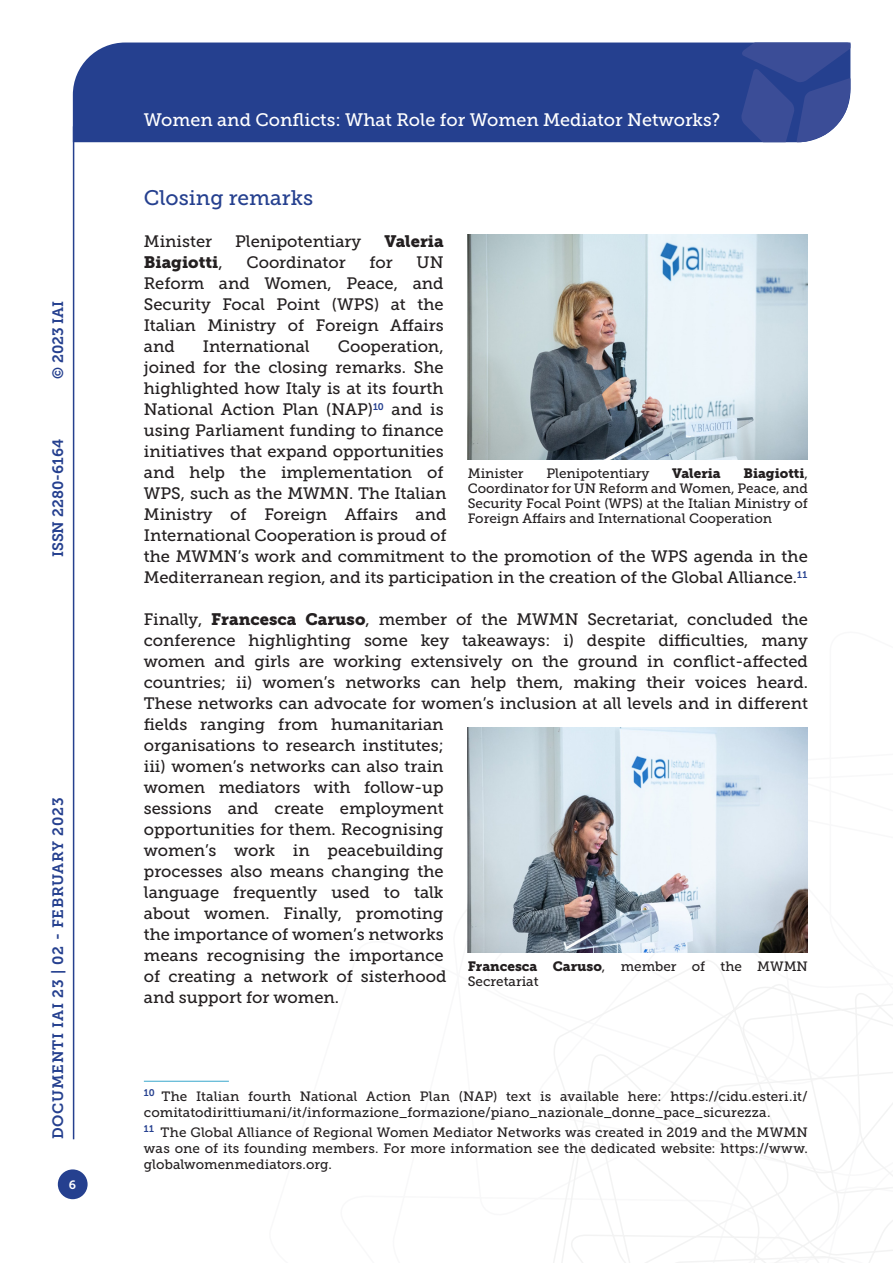
<style>
.page{position:relative;width:893px;height:1263px;background:#fff}
.page>*{position:absolute;margin:0;border:0;box-sizing:border-box;transform-origin:0 0}
.Titolo_paragrafo{font:21px "Museo Slab 500";color:#25408f}
.t1{font:18px "Museo Slab 500";color:#fff}
.Testo{font:16.5px/21px "Museo Slab 500";color:#231f20}
.Testo-2{font:16.5px "Museo Slab 900";color:#231f20}
.t2{font:15px "Museo Slab 700";letter-spacing:.05em;color:#25408f}
.t3{font:15px "Museo Slab 700";color:#25408f}
.Nota{font:13.5px/16.2px "Museo Slab 500";letter-spacing:.005em;color:#231f20}
.Testo-3{font:13.5px/15px "Museo Slab 500";color:#231f20;text-align:justify}
.Testo-4{font:13.5px "Museo Slab 900";color:#231f20}
.t4{font:12px "Museo Slab 700";color:#fff}
.s1{font-family:"Museo Slab 500"}
.s2{font-family:"Museo Slab 900"}
</style>
<div class="page">
<svg style="left:553px;top:960px;width:340px;height:303px"></svg>
<div style="left:73px;top:43px;width:668px;height:99px;background:#25408f"></div>
<svg style="left:741px;top:43px;width:109px;height:99px;background:#3f529a"></svg>
<div style="left:58px;top:1169px;width:30px;height:30px;background:#25408f;border-radius:50%"></div>
<hr style="left:73px;top:126px;width:1px;height:1013px;background:#25408f">
<hr style="left:144px;top:1081px;width:85px;height:1px;background:#39a7cc">
<img style="left:468px;top:234px;width:340px;height:226px">
<img style="left:468px;top:727px;width:340px;height:225px">
<p class="t2" style="left:50px;top:379px;width:80px;rotate:-90deg">© 2023 IAI</p>
<p class="t3" style="left:50px;top:557px;width:120px;rotate:-90deg">ISSN 2280-6164</p>
<p class="t2" style="left:50px;top:1139px;width:343px;rotate:-90deg">DOCUMENTI IAI 23 | 02 - FEBRUARY 2023</p>
<p class="t4" style="left:69px;top:1178px;width:9px">6</p>
<p class="t1" style="left:144px;top:110px;width:578px">Women and Conflicts: What Role for Women Mediator Networks?</p>
<p class="Titolo_paragrafo" style="left:144px;top:186px;width:171px">Closing remarks</p>
<p class="Testo" style="left:144px;top:231px;width:70px">Minister</p>
<p class="Testo" style="left:235px;top:231px;width:128px">Plenipotentiary</p>
<p class="Testo-2" style="left:384px;top:232px;width:61px">Valeria</p>
<p class="Testo-2" style="left:144px;top:253px;width:80px">Biagiotti<span class="s1">,</span></p>
<p class="Testo" style="left:246px;top:252px;width:101px">Coordinator</p>
<p class="Testo" style="left:370px;top:252px;width:25px">for</p>
<p class="Testo" style="left:144px;top:252px;width:301px;text-align:justify;text-indent:273px">UN Reform and Women, Peace, and Security Focal Point (WPS) at the Italian Ministry of Foreign Affairs and</p>
<p class="Testo" style="left:144px;top:336px;width:665px;text-indent:194px">Cooperation,<br>joined for the closing remarks. She<br>highlighted how Italy is at its fourth<br>National Action Plan (NAP)<sup>10</sup> and is<br>using Parliament funding to finance<br>initiatives that expand opportunities<br>and help the implementation of<br>WPS, such as the MWMN. The Italian<br>Ministry of Foreign Affairs and<br>International Cooperation is proud of<br>the MWMN’s work and commitment to the promotion of the WPS agenda in the Mediterranean region, and its participation in the creation of the Global Alliance.<sup>11</sup></p>
<p class="Testo" style="left:144px;top:609px;width:666px">Finally, <span class="s2">Francesca Caruso</span>, member of the MWMN Secretariat, concluded the conference highlighting some key takeaways: i) despite difficulties, many women and girls are working extensively on the ground in conflict-affected countries; ii) women’s networks can help them, making their voices heard.<br>These networks can advocate for women’s inclusion at all levels and in different fields ranging from humanitarian<br>organisations to research institutes;<br>iii) women’s networks can also train<br>women mediators with follow-up<br>sessions and create employment<br>opportunities for them. Recognising<br>women’s work in peacebuilding<br>processes also means changing the<br>language frequently used to talk<br>about women. Finally, promoting<br>the importance of women’s networks<br>means recognising the importance<br>of creating a network of sisterhood<br>and support for women.</p>
<p class="Testo" style="left:203px;top:336px;width:108px">International</p>
<p class="Testo-3" style="left:468px;top:466px;width:57px">Minister</p>
<p class="Testo-3" style="left:546px;top:466px;width:105px">Plenipotentiary</p>
<p class="Testo-4" style="left:672px;top:466px;width:50px">Valeria</p>
<p class="Testo-3" style="left:468px;top:466px;width:342px;text-indent:276px"><span class="s2">Biagiotti</span>, Coordinator for UN Reform and Women, Peace, and Security Focal Point (WPS) at the Italian Ministry of Foreign Affairs and International Cooperation</p>
<p class="Testo-3" style="left:468px;top:959px;width:342px"><span class="s2">Francesca Caruso</span>, member of the MWMN<br>Secretariat</p>
<p class="Nota" style="left:144px;top:1088px;width:666px"><sup>10</sup> The Italian fourth National Action Plan (NAP) text is available here: https://cidu.esteri.it/ comitatodirittiumani/it/informazione_formazione/piano_nazionale_donne_pace_sicurezza.</p>
<p class="Nota" style="left:144px;top:1124px;width:666px;text-align:justify"><sup>11</sup> The Global Alliance of Regional Women Mediator Networks was created in 2019 and the MWMN was one of its founding members. For more information see the dedicated website: https://www. globalwomenmediators.org.</p>
</div>
